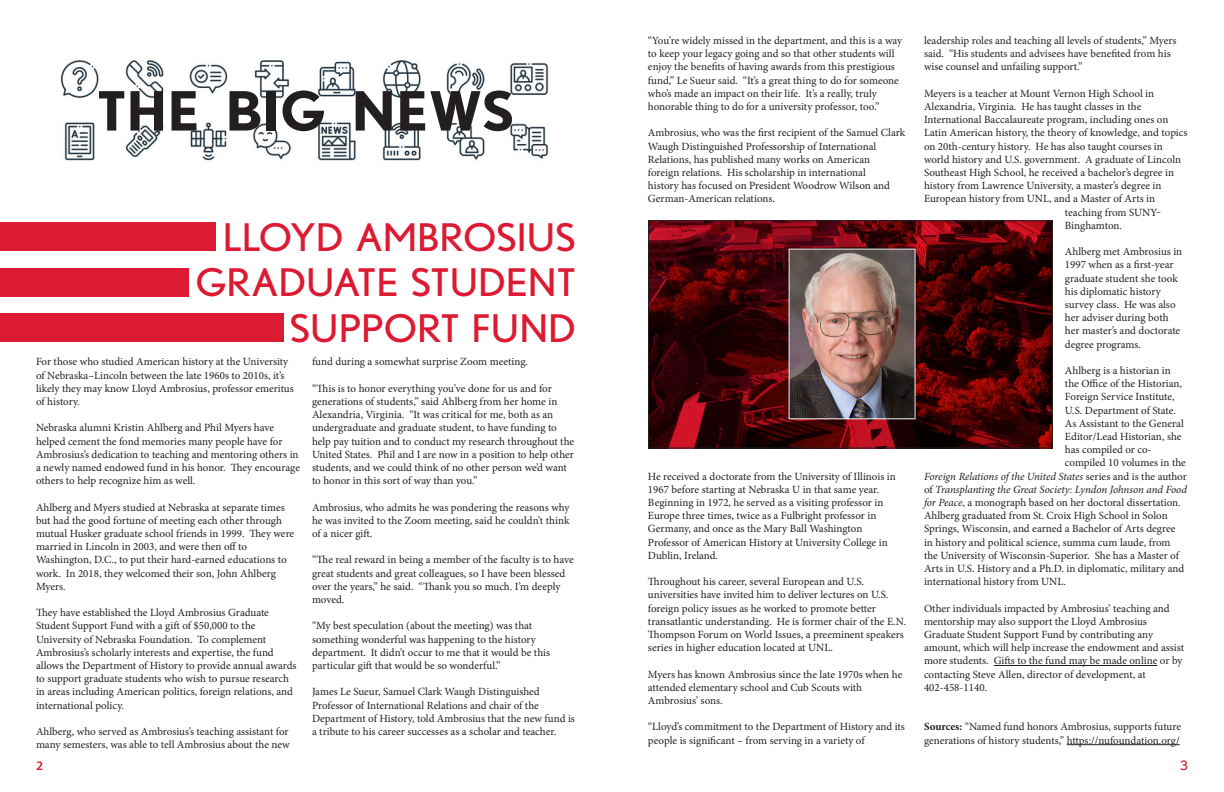
<style>
.page{position:relative;width:1224px;height:792px;background:#fff}
.page>*{position:absolute;margin:0;border:0;box-sizing:border-box;transform-origin:0 0}
.t1{font:700 54px "Nobel";color:#231f20;scale:1.05 1}
.t2{font:38px/45.6px "Nobel";color:#dc1a32;text-align:right;scale:1.05 1}
.t3{font:600 13px "Myriad Pro";color:#dc1a32}
.t4{font:13px "Nobel";color:#dc1a32}
.t5{font:11px/13.2px "Minion Pro";letter-spacing:-.005em;color:#231f20}
.t6{font:italic 11px "Minion Pro";letter-spacing:-.01em;color:#231f20}
.s1{font-style:normal}
.s2{font-style:italic}
.s3{font-weight:700}
</style>
<div class="page">
<img style="left:60px;top:60px;width:489px;height:101px">
<div style="left:0;top:223px;width:216px;height:28px;background:#dc1a32"></div>
<div style="left:0;top:268px;width:189px;height:28px;background:#dc1a32"></div>
<div style="left:0;top:314px;width:284px;height:28px;background:#dc1a32"></div>
<hr style="left:994px;top:665px;width:163px;height:1px;background:#231f20">
<hr style="left:1067px;top:744px;width:113px;height:1px;background:#231f20">
<img style="left:650px;top:222px;width:401px;height:225px">
<div style="left:648px;top:220px;width:405px;height:229px;border:1px solid #231f20"></div>
<h1 class="t1" style="left:97px;top:79px;width:400px">THE BIG NEWS</h1>
<h2 class="t2" style="left:195px;top:214px;width:364px">LLOYD AMBROSIUS<br>GRADUATE STUDENT<br>SUPPORT FUND</h2>
<p class="t5" style="left:36px;top:355px;width:259px">For those who studied American history at the University of Nebraska–Lincoln between the late 1960s to 2010s, it’s likely they may know Lloyd Ambrosius, professor emeritus of history.</p>
<p class="t5" style="left:36px;top:421px;width:266px">Nebraska alumni Kristin Ahlberg and Phil Myers have helped cement the fond memories many people have for Ambrosius’s dedication to teaching and mentoring others in a newly named endowed fund in his honor. They encourage others to help recognize him as well.</p>
<p class="t5" style="left:36px;top:501px;width:260px">Ahlberg and Myers studied at Nebraska at separate times but had the good fortune of meeting each other through mutual Husker graduate school friends in 1999. They were married in Lincoln in 2003, and were then off to Washington, D.C., to put their hard-earned educations to work. In 2018, they welcomed their son, John Ahlberg Myers.</p>
<p class="t5" style="left:36px;top:606px;width:262px">They have established the Lloyd Ambrosius Graduate Student Support Fund with a gift of $50,000 to the University of Nebraska Foundation. To complement Ambrosius’s scholarly interests and expertise, the fund allows the Department of History to provide annual awards to support graduate students who wish to pursue research in areas including American politics, foreign relations, and international policy.</p>
<p class="t5" style="left:36px;top:725px;width:255px">Ahlberg, who served as Ambrosius’s teaching assistant for many semesters, was able to tell Ambrosius about the new</p>
<p class="t5" style="left:312px;top:355px;width:218px">fund during a somewhat surprise Zoom meeting.</p>
<p class="t5" style="left:312px;top:382px;width:264px">“This is to honor everything you’ve done for us and for generations of students,” said Ahlberg from her home in Alexandria, Virginia. “It was critical for me, both as an undergraduate and graduate student, to have funding to help pay tuition and to conduct my research throughout the United States. Phil and I are now in a position to help other students, and we could think of no other person we’d want to honor in this sort of way than you.”</p>
<p class="t5" style="left:312px;top:501px;width:259px;text-align:justify">Ambrosius, who admits he was pondering the reasons why he was invited to the Zoom meeting, said he couldn’t think of a nicer gift.</p>
<p class="t5" style="left:312px;top:553px;width:263px">“The real reward in being a member of the faculty is to have great students and great colleagues, so I have been blessed over the years,” he said. “Thank you so much. I’m deeply moved.</p>
<p class="t5" style="left:312px;top:619px;width:240px">“My best speculation (about the meeting) was that something wonderful was happening to the history department. It didn’t occur to me that it would be this particular gift that would be so wonderful.”</p>
<p class="t5" style="left:312px;top:685px;width:264px">James Le Sueur, Samuel Clark Waugh Distinguished Professor of International Relations and chair of the Department of History, told Ambrosius that the new fund is a tribute to his career successes as a scholar and teacher.</p>
<p class="t5" style="left:648px;top:34px;width:256px">“You’re widely missed in the department, and this is a way to keep your legacy going and so that other students will enjoy the benefits of having awards from this prestigious fund,” Le Sueur said. “It’s a great thing to do for someone who’s made an impact on their life. It’s a really, truly honorable thing to do for a university professor, too.”</p>
<p class="t5" style="left:648px;top:126px;width:259px">Ambrosius, who was the first recipient of the Samuel Clark Waugh Distinguished Professorship of International Relations, has published many works on American<br>foreign relations. His scholarship in international<br>history has focused on President Woodrow Wilson and German-American relations.</p>
<p class="t5" style="left:648px;top:470px;width:249px">He received a doctorate from the University of Illinois in 1967 before starting at Nebraska U in that same year.<br>Beginning in 1972, he served as a visiting professor in Europe three times, twice as a Fulbright professor in Germany, and once as the Mary Ball Washington Professor of American History at University College in Dublin, Ireland.</p>
<p class="t5" style="left:648px;top:575px;width:260px">Throughout his career, several European and U.S. universities have invited him to deliver lectures on U.S. foreign policy issues as he worked to promote better transatlantic understanding. He is former chair of the E.N.<br>Thompson Forum on World Issues, a preeminent speakers series in higher education located at UNL.</p>
<p class="t5" style="left:648px;top:668px;width:256px">Myers has known Ambrosius since the late 1970s when he attended elementary school and Cub Scouts with<br>Ambrosius’ sons.</p>
<p class="t5" style="left:648px;top:720px;width:258px">“Lloyd’s commitment to the Department of History and its people is significant – from serving in a variety of</p>
<p class="t5" style="left:924px;top:34px;width:254px">leadership roles and teaching all levels of students,” Myers said. “His students and advisees have benefited from his wise counsel and unfailing support.”</p>
<p class="t5" style="left:924px;top:87px;width:232px">Meyers is a teacher at Mount Vernon High School in</p>
<p class="t5" style="left:924px;top:100px;width:219px">Alexandria, Virginia. He has taught classes in the</p>
<p class="t5" style="left:924px;top:113px;width:246px">International Baccalaureate program, including ones on</p>
<p class="t5" style="left:924px;top:126px;width:265px">Latin American history, the theory of knowledge, and topics</p>
<p class="t5" style="left:924px;top:140px;width:240px">on 20th-century history. He has also taught courses in</p>
<p class="t5" style="left:924px;top:153px;width:259px">world history and U.S. government. A graduate of Lincoln</p>
<p class="t5" style="left:924px;top:166px;width:252px">Southeast High School, he received a bachelor’s degree in</p>
<p class="t5" style="left:924px;top:179px;width:239px">history from Lawrence University, a master’s degree in</p>
<p class="t5" style="left:924px;top:192px;width:233px">European history from UNL, and a Master of Arts in</p>
<p class="t5" style="left:1065px;top:206px;width:98px">teaching from SUNY‒</p>
<p class="t5" style="left:1065px;top:219px;width:59px">Binghamton.</p>
<p class="t5" style="left:1065px;top:245px;width:119px">Ahlberg met Ambrosius in<br>1997 when as a first-year graduate student she took his diplomatic history survey class. He was also her adviser during both her master’s and doctorate degree programs.</p>
<p class="t5" style="left:1065px;top:364px;width:107px">Ahlberg is a historian in</p>
<p class="t5" style="left:1065px;top:377px;width:119px">the Office of the Historian,</p>
<p class="t5" style="left:1065px;top:390px;width:111px">Foreign Service Institute,</p>
<p class="t5" style="left:1065px;top:404px;width:113px">U.S. Department of State.</p>
<p class="t5" style="left:1065px;top:417px;width:120px">As Assistant to the General</p>
<p class="t5" style="left:1065px;top:430px;width:118px">Editor/Lead Historian, she</p>
<p class="t5" style="left:1065px;top:443px;width:88px">has compiled or co-</p>
<p class="t5" style="left:1065px;top:456px;width:123px">compiled 10 volumes in the</p>
<p class="t6" style="left:924px;top:469px;width:264px">Foreign Relations of the United States <span class="s1">series and is the author</span></p>
<p class="t6" style="left:924px;top:482px;width:264px"><span class="s1">of</span> Transplanting the Great Society: Lyndon Johnson and Food</p>
<p class="t5" style="left:924px;top:496px;width:258px"><span class="s2">for Peace</span>, a monograph based on her doctoral dissertation.</p>
<p class="t5" style="left:924px;top:509px;width:245px">Ahlberg graduated from St. Croix High School in Solon</p>
<p class="t5" style="left:924px;top:522px;width:253px">Springs, Wisconsin, and earned a Bachelor of Arts degree</p>
<p class="t5" style="left:924px;top:536px;width:248px">in history and political science, summa cum laude, from</p>
<p class="t5" style="left:924px;top:549px;width:257px">the University of Wisconsin-Superior. She has a Master of</p>
<p class="t5" style="left:924px;top:562px;width:262px">Arts in U.S. History and a Ph.D. in diplomatic, military and</p>
<p class="t5" style="left:924px;top:575px;width:143px">international history from UNL.</p>
<p class="t5" style="left:924px;top:602px;width:262px">Other individuals impacted by Ambrosius’ teaching and mentorship may also support the Lloyd Ambrosius Graduate Student Support Fund by contributing any amount, which will help increase the endowment and assist more students. Gifts to the fund may be made online or by contacting Steve Allen, director of development, at 402-458-1140.</p>
<p class="t5" style="left:924px;top:720px;width:259px"><span class="s3">Sources:</span> “Named fund honors Ambrosius, supports future generations of history students,” https://nufoundation.org/</p>
<p class="t3" style="left:36px;top:757px;width:8px">2</p>
<p class="t4" style="left:1180px;top:758px;width:9px">3</p>
</div>
